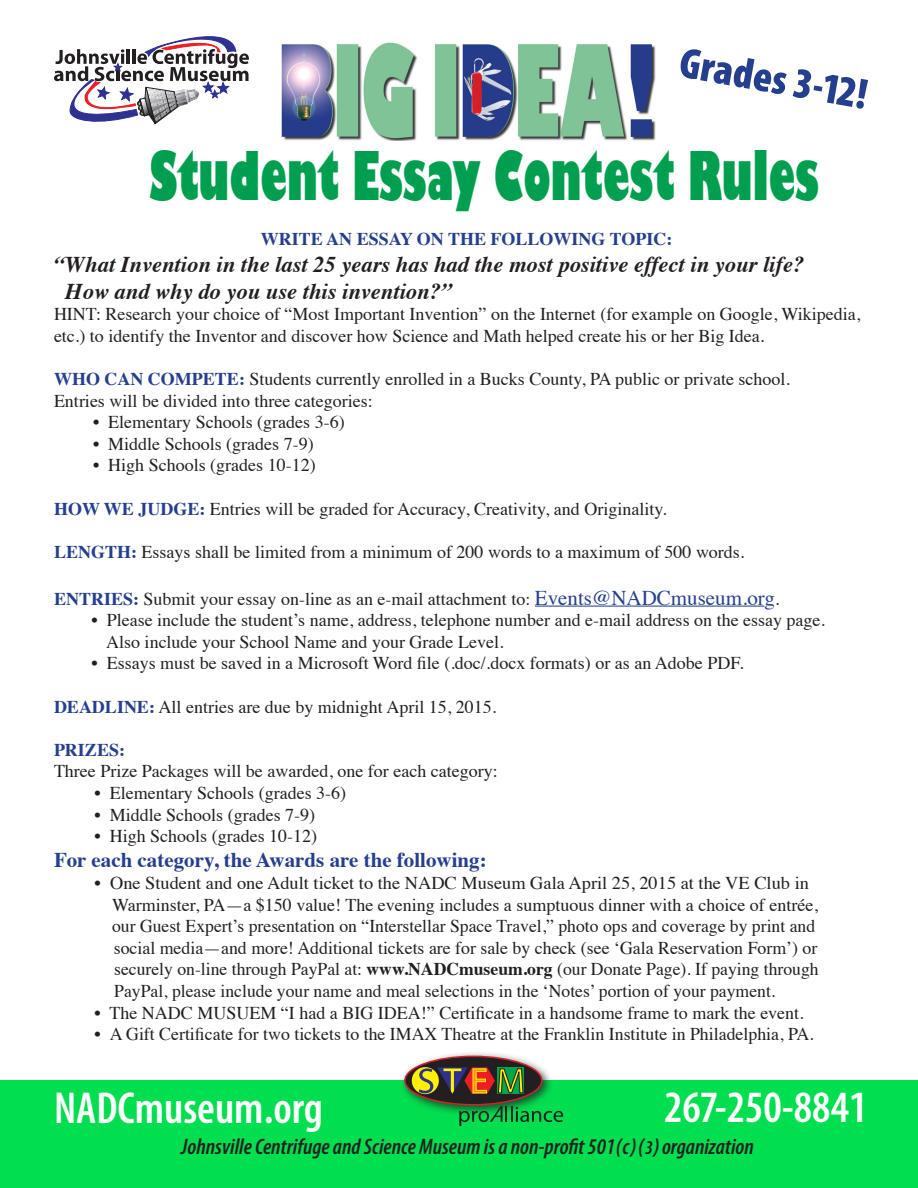
<style>
.page{position:relative;width:918px;height:1188px;background:#fff}
.page>*{position:absolute;margin:0;border:0;box-sizing:border-box;transform-origin:0 0}
.t1{font:800 65.4px "Gill Sans";color:#009f4f;scale:.59 1}
.t2{font:600 condensed 45px "Myriad Pro";color:#fff}
.t3{font:900 condensed 43.5px "Myriad Pro";color:#253f8e}
.t4{font:italic 700 22.5px/27px "Times";color:#231f20}
.t5{font:italic 600 condensed 22.5px "Myriad Pro";color:#231f20}
.t6{font:700 21px "Times";color:#253f8e}
.t7{font:18px/21.6px "Times";color:#231f20}
.t8{font:700 18px "Times";color:#253f8e}
.s1{font-weight:700;color:#253f8e}
.s2{font-size:21px;color:#253f8e}
.s3{font-weight:700}
.s4{font-size:19.5px}
</style>
<div class="page">
<div style="left:0;top:1080px;width:918px;height:108px;background:#01de4f"></div>
<img style="left:281px;top:42px;width:375px;height:98px">
<hr style="left:535px;top:606px;width:229px;height:1px;background:#253f8e">
<svg style="left:54px;top:36px;width:195px;height:89px"></svg>
<div style="left:399px;top:1051px;width:154px;height:66px;background:#231f20;opacity:.75"></div>
<svg style="left:405px;top:1056px;width:137px;height:49px;background:#342020"></svg>
<div style="left:404px;top:1056px;width:139px;height:49px;border:2px solid #d1232a;border-radius:50%"></div>
<div style="left:412px;top:1067px;width:27px;height:27px;background:#fff101;border-radius:50%"></div>
<svg style="left:419px;top:1067px;width:105px;height:32px;background:#6d5f2d"></svg>
<svg style="left:459px;top:1106px;width:104px;height:20px"></svg>
<p class="t3" style="left:684px;top:38px;width:192px;rotate:10deg">Grades 3-12!</p>
<p class="t1" style="left:149px;top:135px;width:1136px">Student Essay Contest Rules</p>
<p class="t8" style="left:261px;top:221px;width:413px">WRITE AN ESSAY ON THE FOLLOWING TOPIC:</p>
<p class="t4" style="left:65px;top:248px;width:741px;text-indent:-11px">“What Invention in the last 25 years has had the most positive effect in your life?<br>How and why do you use this invention?”</p>
<p class="t7" style="left:54px;top:302px;width:808px">HINT: Research your choice of “Most Important Invention” on the Internet (for example on Google, Wikipedia, etc.) to identify the Inventor and discover how Science and Math helped create his or her Big Idea.</p>
<p class="t7" style="left:54px;top:367px;width:738px"><span class="s1">WHO CAN COMPETE:</span> Students currently enrolled in a Bucks County, PA public or private school.<br>Entries will be divided into three categories:</p>
<p class="t7" style="left:93px;top:410px;width:253px">• Elementary Schools (grades 3-6)</p>
<p class="t7" style="left:93px;top:431px;width:222px">• Middle Schools (grades 7-9)</p>
<p class="t7" style="left:93px;top:453px;width:224px">• High Schools (grades 10-12)</p>
<p class="t7" style="left:54px;top:496px;width:614px"><span class="s1">HOW WE JUDGE:</span> Entries will be graded for Accuracy, Creativity, and Originality.</p>
<p class="t7" style="left:54px;top:539px;width:692px"><span class="s1">LENGTH:</span> Essays shall be limited from a minimum of 200 words to a maximum of 500 words.</p>
<p class="t7" style="left:54px;top:586px;width:727px"><span class="s1">ENTRIES:</span> Submit your essay on-line as an e-mail attachment to: <span class="s2">Events@NADCmuseum.org</span>.</p>
<p class="t7" style="left:106px;top:608px;width:720px;text-indent:-15px">• Please include the student’s name, address, telephone number and e-mail address on the essay page.<br>Also include your School Name and your Grade Level.</p>
<p class="t7" style="left:91px;top:651px;width:654px">• Essays must be saved in a Microsoft Word file (.doc/.docx formats) or as an Adobe PDF.</p>
<p class="t7" style="left:54px;top:694px;width:444px"><span class="s1">DEADLINE:</span> All entries are due by midnight April 15, 2015.</p>
<p class="t8" style="left:54px;top:732px;width:73px">PRIZES:</p>
<p class="t7" style="left:54px;top:759px;width:445px">Three Prize Packages will be awarded, one for each category:</p>
<p class="t7" style="left:94px;top:781px;width:253px">• Elementary Schools (grades 3-6)</p>
<p class="t7" style="left:94px;top:802px;width:222px">• Middle Schools (grades 7-9)</p>
<p class="t7" style="left:94px;top:824px;width:224px">• High Schools (grades 10-12)</p>
<p class="t6" style="left:54px;top:840px;width:434px">For each category, the Awards are the following:</p>
<p class="t7" style="left:112px;top:871px;width:708px;text-indent:-18px">• One Student and one Adult ticket to the NADC Museum Gala April 25, 2015 at the VE Club in Warminster, PA—a $150 value! The evening includes a sumptuous dinner with a choice of entrée, our Guest Expert’s presentation on “Interstellar Space Travel,” photo ops and coverage by print and social media—and more! Additional tickets are for sale by check (see ‘Gala Reservation Form’) or securely on-line through PayPal at: <span class="s3">www.NADCmuseum.org</span> (our Donate Page). If paying through PayPal, please include your name and meal selections in the ‘Notes’ portion of your payment.</p>
<p class="t7" style="left:94px;top:1000px;width:711px">• The NADC MUSUEM “I had a BIG IDEA!” Certificate in a handsome frame to mark the event.</p>
<p class="t7" style="left:94px;top:1022px;width:721px">• A Gift Certificate for two tickets to the IMAX Theatre at the Franklin Institute in Philadelphia, PA.</p>
<p class="t2" style="left:54px;top:1084px;width:270px">NADCmuseum.org</p>
<p class="t2" style="left:664px;top:1083px;width:205px">267-250-8841</p>
<p class="t5" style="left:181px;top:1135px;width:574px">Johnsville Centrifuge and Science Museum is a non-profit 501 (c)(<span class="s4">3</span>) organization</p>
</div>
